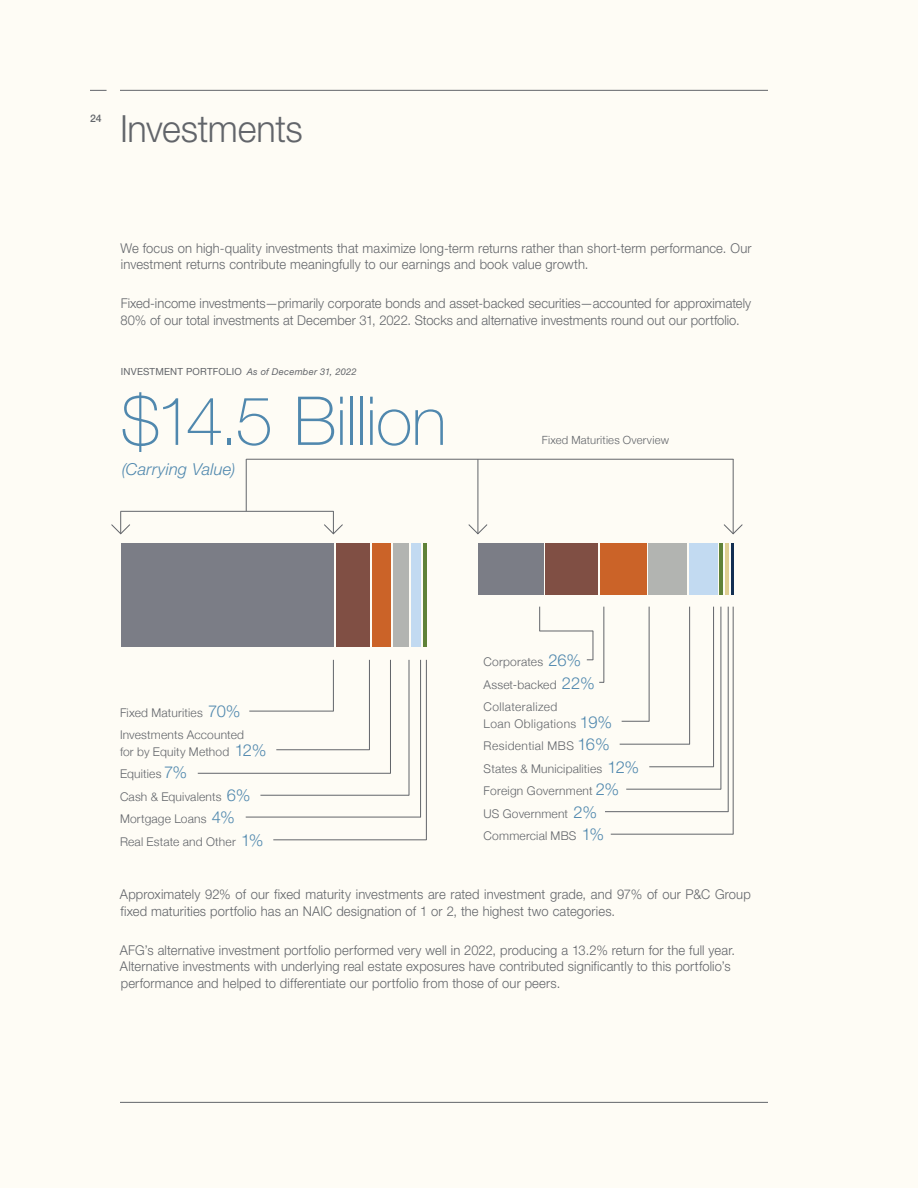
<style>
.page{position:relative;width:918px;height:1188px;background:#fefcf5}
.page>*{position:absolute;margin:0;border:0;box-sizing:border-box;transform-origin:0 0}
.t1{font:100 67.5px "Helvetica Neue LT Std";letter-spacing:-.02em;color:#5088ae}
.t2{font:300 37.5px "Helvetica Neue LT Std";letter-spacing:-.01em;color:#62656a;scale:.96 1}
.t3{font:italic 300 16.5px "Helvetica Neue LT Std";letter-spacing:.01em;color:#5088ae}
.t4{font:300 13.5px/16.5px "Helvetica Neue LT Std";letter-spacing:.01em;color:#62656a;scale:.96 1}
.t5{font:300 12px/22.5px "Helvetica Neue";letter-spacing:.015em;color:#62656a}
.t6{font:300 11.25px "Helvetica Neue";letter-spacing:.02em;color:#62656a}
.t7{font:500 10.5px "Helvetica Neue LT Std";color:#62656a}
.t8{font:9.75px "Helvetica Neue";letter-spacing:.02em;color:#62656a}
.s1{font-family:"Helvetica Neue LT Std";font-style:italic;font-size:9.3px}
.s2{font-family:"Helvetica Neue LT Std";font-size:16.5px;color:#5088ae}
</style>
<div class="page">
<svg style="left:90px;top:90px;width:17px;height:1px"></svg>
<hr style="left:120px;top:90px;width:648px;height:1px;background:#62656a">
<hr style="left:120px;top:1102px;width:648px;height:1px;background:#62656a">
<hr style="left:249px;top:711px;width:85px;height:1px;background:#62656a">
<hr style="left:121px;top:511px;width:213px;height:1px;background:#62656a">
<hr style="left:246px;top:459px;width:487px;height:1px;background:#62656a">
<hr style="left:260px;top:795px;width:149px;height:1px;background:#62656a">
<hr style="left:276px;top:749px;width:94px;height:1px;background:#62656a">
<hr style="left:198px;top:773px;width:193px;height:1px;background:#62656a">
<hr style="left:273px;top:840px;width:154px;height:1px;background:#62656a">
<hr style="left:246px;top:817px;width:175px;height:1px;background:#62656a">
<hr style="left:426px;top:660px;width:1px;height:180px;background:#62656a">
<hr style="left:409px;top:660px;width:1px;height:135px;background:#62656a">
<hr style="left:390px;top:660px;width:1px;height:113px;background:#62656a">
<hr style="left:369px;top:660px;width:1px;height:90px;background:#62656a">
<hr style="left:333px;top:660px;width:1px;height:51px;background:#62656a">
<hr style="left:733px;top:459px;width:1px;height:75px;background:#62656a">
<hr style="left:246px;top:459px;width:1px;height:52px;background:#62656a">
<hr style="left:420px;top:660px;width:1px;height:157px;background:#62656a">
<svg style="left:622px;top:721px;width:27px;height:1px"></svg>
<hr style="left:620px;top:744px;width:70px;height:1px;background:#62656a">
<hr style="left:649px;top:767px;width:65px;height:1px;background:#62656a">
<hr style="left:626px;top:789px;width:95px;height:1px;background:#62656a">
<hr style="left:605px;top:811px;width:123px;height:1px;background:#62656a">
<hr style="left:611px;top:834px;width:122px;height:1px;background:#62656a">
<hr style="left:721px;top:607px;width:1px;height:182px;background:#62656a">
<hr style="left:728px;top:607px;width:1px;height:205px;background:#62656a">
<hr style="left:733px;top:607px;width:1px;height:227px;background:#62656a">
<hr style="left:713px;top:607px;width:1px;height:160px;background:#62656a">
<hr style="left:689px;top:607px;width:1px;height:137px;background:#62656a">
<hr style="left:604px;top:607px;width:1px;height:75px;background:#62656a">
<hr style="left:649px;top:607px;width:1px;height:114px;background:#62656a">
<svg style="left:539px;top:607px;width:1px;height:24px"></svg>
<svg style="left:587px;top:631px;width:7px;height:30px"></svg>
<hr style="left:478px;top:459px;width:1px;height:75px;background:#62656a">
<svg style="left:468px;top:524px;width:19px;height:10px"></svg>
<svg style="left:724px;top:524px;width:19px;height:10px"></svg>
<svg style="left:324px;top:511px;width:19px;height:23px"></svg>
<svg style="left:111px;top:511px;width:19px;height:23px"></svg>
<hr style="left:423px;top:544px;width:4px;height:103px;background:#5f8238">
<div style="left:411px;top:544px;width:10px;height:103px;background:#c2daf1"></div>
<div style="left:393px;top:544px;width:16px;height:103px;background:#b2b4b1"></div>
<div style="left:372px;top:544px;width:19px;height:103px;background:#cb6328"></div>
<div style="left:336px;top:544px;width:34px;height:103px;background:#804f44"></div>
<div style="left:121px;top:544px;width:213px;height:103px;background:#7b7d86"></div>
<hr style="left:540px;top:631px;width:53px;height:1px;background:#62656a">
<hr style="left:720px;top:543px;width:3px;height:52px;background:#5f8238">
<hr style="left:725px;top:543px;width:4px;height:52px;background:#dece92">
<div style="left:689px;top:543px;width:29px;height:52px;background:#c2daf1"></div>
<div style="left:648px;top:543px;width:39px;height:52px;background:#b2b4b1"></div>
<div style="left:600px;top:543px;width:46px;height:52px;background:#cb6328"></div>
<div style="left:478px;top:543px;width:66px;height:52px;background:#7b7d86"></div>
<div style="left:546px;top:543px;width:52px;height:52px;background:#804f44"></div>
<hr style="left:731px;top:543px;width:2px;height:52px;background:#132f52">
<p class="t7" style="left:90px;top:112px;width:13px">24</p>
<h2 class="t2" style="left:120px;top:115px;width:192px">Investments</h2>
<p class="t4" style="left:121px;top:241px;width:659px">We focus on high-quality investments that maximize long-term returns rather than short-term performance. Our investment returns contribute meaningfully to our earnings and book value growth.</p>
<p class="t4" style="left:121px;top:296px;width:658px">Fixed-income investments—primarily corporate bonds and asset-backed securities—accounted for approximately<br>80% of our total investments at December 31, 2022. Stocks and alternative investments round out our portfolio.</p>
<p class="t8" style="left:121px;top:366px;width:237px">INVESTMENT PORTFOLIO <span class="s1">As of December 31, 2022</span></p>
<h1 class="t1" style="left:122px;top:382px;width:326px">$14.5 Billion</h1>
<p class="t3" style="left:122px;top:463px;width:115px">(Carrying Value)</p>
<p class="t6" style="left:542px;top:434px;width:129px">Fixed Maturities Overview</p>
<p class="t5" style="left:120px;top:701px;width:126px">Fixed Maturities <span class="s2">70%<br></span>Investments Accounted</p>
<p class="t5" style="left:120px;top:740px;width:148px">for by Equity Method <span class="s2">12%<br></span>Equities <span class="s2">7%<br></span>Cash &amp; Equivalents <span class="s2">6%<br></span>Mortgage Loans <span class="s2">4%<br></span>Real Estate and Other <span class="s2">1%</span></p>
<p class="t5" style="left:484px;top:651px;width:113px">Corporates <span class="s2">26%<br></span>Asset-backed <span class="s2">22%<br></span>Collateralized</p>
<p class="t5" style="left:484px;top:712px;width:157px">Loan Obligations <span class="s2">19%<br></span>Residential MBS <span class="s2">16%<br></span>States &amp; Municipalities <span class="s2">12%<br></span>Foreign Government <span class="s2">2%<br></span>US Government <span class="s2">2%<br></span>Commercial MBS <span class="s2">1%</span></p>
<p class="t4" style="left:120px;top:887px;width:659px">Approximately 92% of our fixed maturity investments are rated investment grade, and 97% of our P&amp;C Group fixed maturities portfolio has an NAIC designation of 1 or 2, the highest two categories.</p>
<p class="t4" style="left:120px;top:943px;width:642px">AFG’s alternative investment portfolio performed very well in 2022, producing a 13.2% return for the full year.<br>Alternative investments with underlying real estate exposures have contributed significantly to this portfolio’s performance and helped to differentiate our portfolio from those of our peers.</p>
</div>
